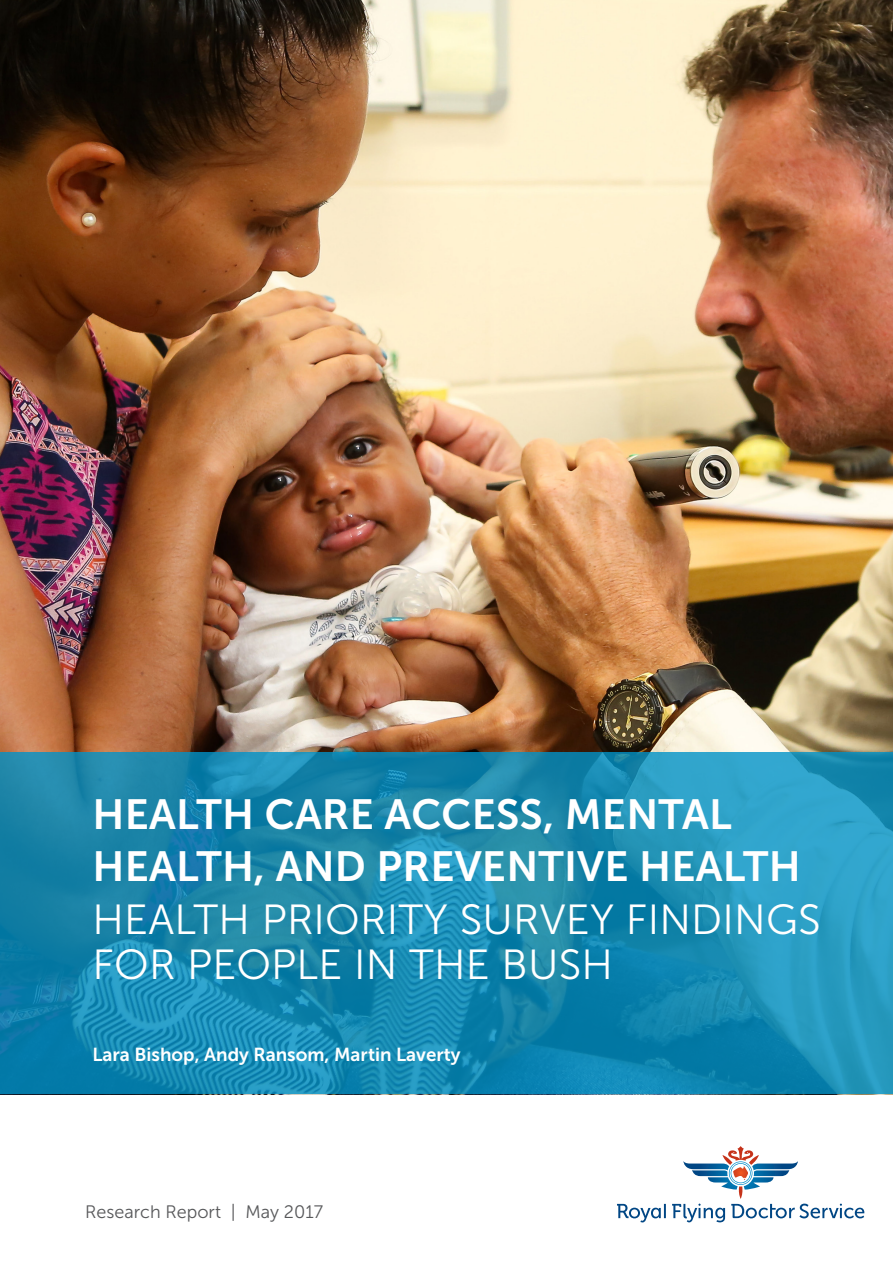
<style>
.page{position:relative;width:893px;height:1263px;background:#fff}
.page>*{position:absolute;margin:0;border:0;box-sizing:border-box;transform-origin:0 0}
.t1{font:42px/52.5px "Museo Sans 700";letter-spacing:.005em;color:#fff}
.t2{font:42px/45px "Museo Sans 300";letter-spacing:.005em;color:#fff}
.t3{font:18.75px "Museo Sans 700";color:#fff}
.t4{font:18px "Museo Sans 300";color:#57585a}
</style>
<div class="page">
<img style="left:0;top:0;width:893px;height:753px">
<svg style="left:0;top:753px;width:893px;height:341px;background:#198ab1"></svg>
<svg style="left:617px;top:1204px;width:49px;height:18px"></svg>
<svg style="left:672px;top:1146px;width:192px;height:76px"></svg>
<p class="t1" style="left:92px;top:788px;width:710px">HEALTH CARE ACCESS, MENTAL<br>HEALTH, AND PREVENTIVE HEALTH</p>
<p class="t2" style="left:92px;top:897px;width:730px">HEALTH PRIORITY SURVEY FINDINGS<br>FOR PEOPLE IN THE BUSH</p>
<p class="t3" style="left:92px;top:1044px;width:370px">Lara Bishop, Andy Ransom, Martin Laverty</p>
<p class="t4" style="left:85px;top:1202px;width:239px">Research Report | May 2017</p>
</div>
